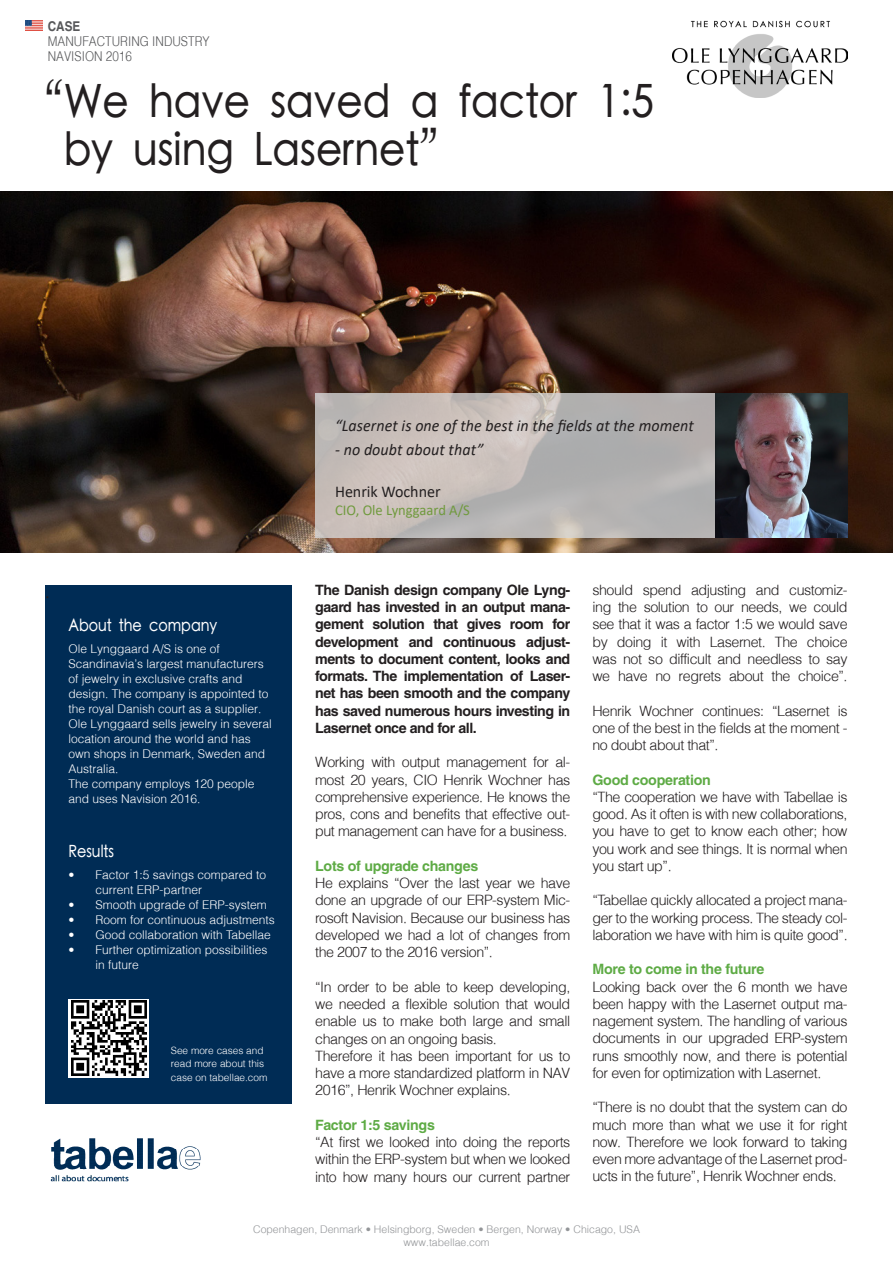
<style>
.page{position:relative;width:893px;height:1263px;background:#fff}
.page>*{position:absolute;margin:0;border:0;box-sizing:border-box;transform-origin:0 0}
.t1{font:500 45px "ST Heiti K";color:#231f20;scale:.9 1}
.t2{font:18px "Minion Pro";color:#231f20}
.t3{font:italic 16.5px "Calibri";letter-spacing:.005em;color:#231f20}
.t4{font:500 16.5px "ST Heiti K";color:#fff;scale:.87 1}
.t5{font:16.5px "Calibri";color:#231f20}
.t6{font:15px "Calibri";color:#709a3e}
.t7{font:300 14.25px/17.2px "Helv";letter-spacing:-.03em;color:#231f20;text-align:justify}
.t8{font:700 14.25px/17.2px "Helvetica";letter-spacing:-.03em;color:#231f20;text-align:justify}
.t9{font:700 14.25px "Helvetica";letter-spacing:-.02em;color:#5eab45}
.t10{font:300 13.5px "Helv";color:#57585a;scale:.87 1}
.t11{font:700 13.5px "Helvetica";color:#57585a;scale:.87 1}
.t12{font:300 12px/15px "Helv";color:#fff}
.t13{font:300 10.5px "Helv";color:#939598}
.t14{font:300 10.05px "Helv";color:#fff}
</style>
<div class="page">
<img style="left:0;top:191px;width:893px;height:362px">
<div style="left:45px;top:585px;width:247px;height:518px;background:#002c55"></div>
<svg style="left:315px;top:393px;width:400px;height:145px;background:#bdb8b5"></svg>
<img style="left:51px;top:1138px;width:150px;height:32px">
<img style="left:50px;top:1175px;width:79px;height:7px">
<div style="left:68px;top:999px;width:81px;height:79px;background:linear-gradient(to bottom,#fff,#fff)"></div>
<img style="left:72px;top:1001px;width:75px;height:75px">
<img style="left:672px;top:20px;width:175px;height:78px">
<img style="left:25px;top:21px;width:18px;height:10px">
<img style="left:715px;top:393px;width:133px;height:145px">
<p class="t11" style="left:48px;top:18px;width:39px">CASE</p>
<p class="t10" style="left:48px;top:32px;width:188px">MANUFACTURING INDUSTRY</p>
<p class="t10" style="left:48px;top:47px;width:98px">NAVISION 2016</p>
<p class="t1" style="left:23px;top:78px;width:702px">“We have saved a factor 1:5</p>
<p class="t1" style="left:64px;top:126px;width:442px">by using Lasernet”</p>
<p class="t3" style="left:335px;top:414px;width:360px">“Lasernet is one of the best in the fields at the moment</p>
<p class="t3" style="left:335px;top:438px;width:150px">- no doubt about that”</p>
<p class="t5" style="left:335px;top:480px;width:107px">Henrik Wochner</p>
<p class="t6" style="left:335px;top:499px;width:136px">CIO, Ole Lynggaard A/S</p>
<p class="t2" style="left:45px;top:580px;width:6px">.</p>
<p class="t4" style="left:68px;top:617px;width:173px">About the company</p>
<p class="t12" style="left:68px;top:641px;width:202px">Ole Lynggaard A/S is one of Scandinavia’s largest manufacturers of jewelry in exclusive crafts and design. The company is appointed to the royal Danish court as a supplier.</p>
<p class="t12" style="left:68px;top:716px;width:205px">Ole Lynggaard sells jewelry in several location around the world and has own shops in Denmark, Sweden and<br>Australia.</p>
<p class="t12" style="left:68px;top:776px;width:188px">The company employs 120 people and uses Navision 2016.</p>
<p class="t4" style="left:68px;top:843px;width:54px">Results</p>
<p class="t12" style="left:95px;top:867px;width:172px;text-indent:-27px">• Factor 1:5 savings compared to current ERP-partner</p>
<p class="t12" style="left:68px;top:897px;width:200px">• Smooth upgrade of ERP-system</p>
<p class="t12" style="left:68px;top:912px;width:208px">• Room for continuous adjustments</p>
<p class="t12" style="left:68px;top:927px;width:204px">• Good collaboration with Tabellae</p>
<p class="t12" style="left:95px;top:942px;width:174px;text-indent:-27px">• Further optimization possibilities in future</p>
<p class="t14" style="left:171px;top:1044px;width:94px">See more cases and</p>
<p class="t14" style="left:171px;top:1057px;width:95px">read more about this</p>
<p class="t14" style="left:171px;top:1071px;width:98px">case on tabellae.com</p>
<p class="t8" style="left:315px;top:581px;width:257px">The Danish design company Ole Lyng&shy;gaard has invested in an output mana&shy;gement solution that gives room for development and continuous adjust&shy;ments to document content, looks and formats. The implementation of Laser&shy;net has been smooth and the company has saved numerous hours investing in</p>
<p class="t8" style="left:315px;top:719px;width:163px">Lasernet once and for all.</p>
<p class="t7" style="left:315px;top:753px;width:257px">Working with output management for al&shy;most 20 years, CIO Henrik Wochner has comprehensive experience. He knows the pros, cons and benefits that effective out&shy;put management can have for a business.</p>
<p class="t9" style="left:315px;top:857px;width:165px">Lots of upgrade changes</p>
<p class="t7" style="left:315px;top:874px;width:257px">He explains “Over the last year we have done an upgrade of our ERP-system Mic&shy;rosoft Navision. Because our business has developed we had a lot of changes from the 2007 to the 2016 version”.</p>
<p class="t7" style="left:315px;top:978px;width:257px">“In order to be able to keep developing, we needed a flexible solution that would enable us to make both large and small changes on an ongoing basis.</p>
<p class="t7" style="left:315px;top:1047px;width:257px">Therefore it has been important for us to have a more standardized platform in NAV 2016”, Henrik Wochner explains.</p>
<p class="t9" style="left:315px;top:1116px;width:121px">Factor 1:5 savings</p>
<p class="t7" style="left:315px;top:1133px;width:257px">“At first we looked into doing the reports within the ERP-system but when we looked into how many hours our current partner</p>
<p class="t7" style="left:592px;top:581px;width:257px">should spend adjusting and customiz&shy;ing the solution to our needs, we could see that it was a factor 1:5 we would save by doing it with Lasernet. The choice was not so difficult and needless to say we have no regrets about the choice”.</p>
<p class="t7" style="left:592px;top:701px;width:257px">Henrik Wochner continues: “Lasernet is one of the best in the fields at the moment - no doubt about that”.</p>
<p class="t9" style="left:592px;top:771px;width:120px">Good cooperation</p>
<p class="t7" style="left:592px;top:788px;width:257px">“The cooperation we have with Tabellae is good. As it often is with new collaborations, you have to get to know each other; how you work and see things. It is normal when you start up”.</p>
<p class="t7" style="left:592px;top:891px;width:257px">“Tabellae quickly allocated a project mana&shy;ger to the working process. The steady col&shy;laboration we have with him is quite good”.</p>
<p class="t9" style="left:592px;top:961px;width:173px">More to come in the future</p>
<p class="t7" style="left:592px;top:977px;width:257px">Looking back over the 6 month we have been happy with the Lasernet output ma&shy;nagement system. The handling of various documents in our upgraded ERP-system runs smoothly now, and there is potential for even for optimization with Lasernet.</p>
<p class="t7" style="left:592px;top:1098px;width:257px">“There is no doubt that the system can do much more than what we use it for right now. Therefore we look forward to taking even more advantage of the Lasernet prod&shy;ucts in the future”, Henrik Wochner ends.</p>
<p class="t13" style="left:253px;top:1222px;width:388px">Copenhagen, Denmark • Helsingborg, Sweden • Bergen, Norway • Chicago, USA</p>
<p class="t13" style="left:403px;top:1236px;width:88px">www.tabellae.com</p>
</div>
